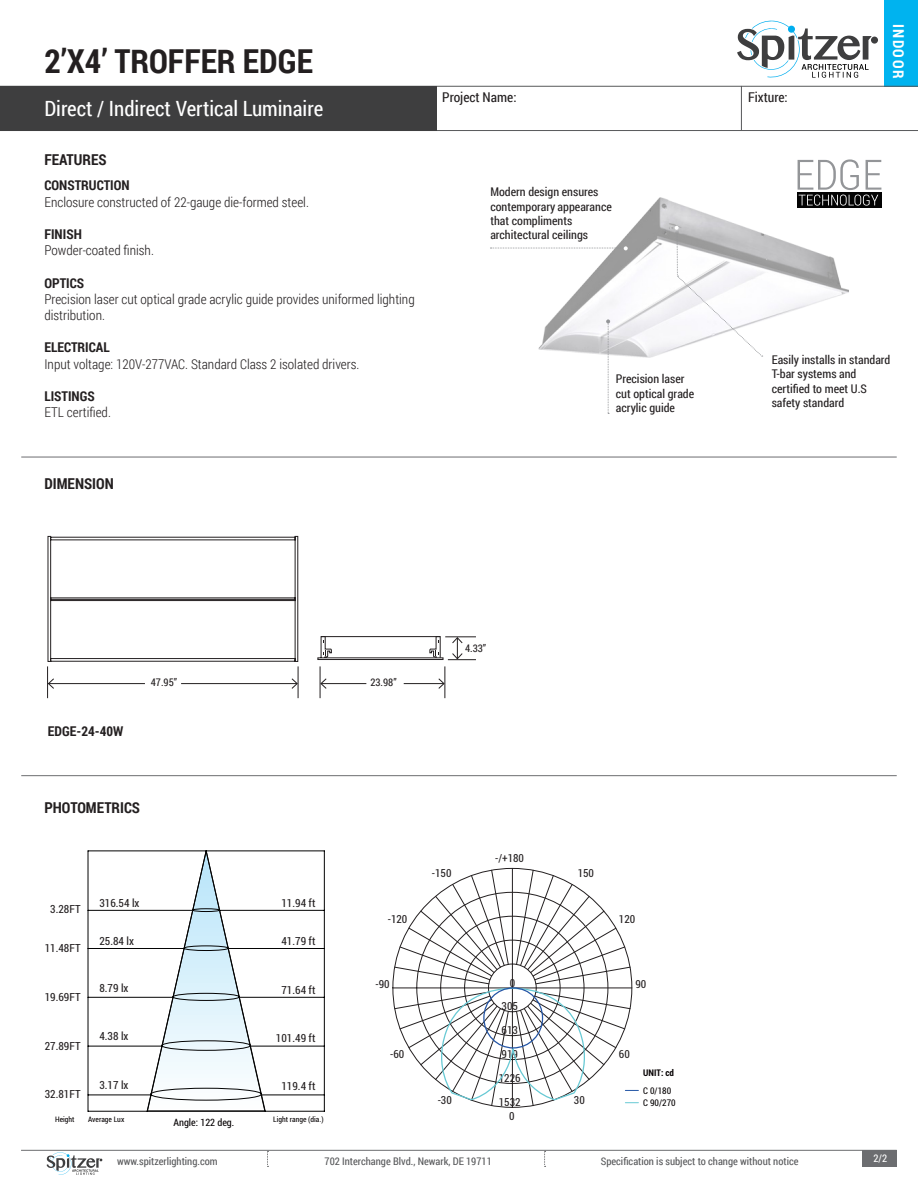
<style>
.page{position:relative;width:918px;height:1188px;background:#fff}
.page>*{position:absolute;margin:0;border:0;box-sizing:border-box;transform-origin:0 0}
.t1{font:700 33px "Roboto Condensed";color:#231f20}
.t2{font:21px "Roboto Condensed";color:#fff}
.t3{font:700 15px "Roboto Condensed";color:#231f20}
.t4{font:700 15px "Roboto Condensed";letter-spacing:.1em;color:#fff}
.t5{font:300 13.5px/16.2px "Roboto Condensed";color:#231f20}
.t6{font:700 13.5px "Roboto Condensed";color:#231f20}
.t7{font:13.5px "Roboto Condensed";color:#231f20}
.t8{font:12px/14.4px "Roboto Condensed";color:#231f20}
.t9{font:11.25px "Roboto Condensed";color:#231f20}
.t10{font:11.1px/24px "Roboto Condensed";color:#231f20;text-align:center}
.t11{font:10.5px "Roboto Condensed";color:#57585a}
.t12{font:10.5px "Roboto Condensed";color:#231f20}
.t13{font:10.5px "Roboto Condensed";color:#fff}
.t14{font:10.2px "Roboto Condensed";color:#070304}
.t15{font:9.3px/11.9px "Roboto Condensed";color:#070304}
.t16{font:700 9.3px "Roboto Condensed";color:#070304}
.t17{font:7.65px "Roboto Condensed";color:#070304}
</style>
<div class="page">
<div style="left:885px;top:0;width:33px;height:86px;background:#00b3ef"></div>
<hr style="left:0;top:130px;width:918px;height:1px;background:#57585a">
<hr style="left:0;top:86px;width:918px;height:1px;background:#57585a">
<hr style="left:741px;top:86px;width:1px;height:44px;background:#57585a">
<div style="left:0;top:86px;width:436px;height:45px;background:#3e3e3f"></div>
<div style="left:871px;top:37px;width:7px;height:7px;background:#3e3e3f;border-radius:50%"></div>
<svg style="left:737px;top:20px;width:135px;height:58px"></svg>
<hr style="left:21px;top:1150px;width:876px;height:1px;background:#6c6d70">
<div style="left:862px;top:1150px;width:35px;height:17px;background:#6c6d70"></div>
<svg style="left:267px;top:1151px;width:1px;height:16px"></svg>
<svg style="left:544px;top:1151px;width:2px;height:16px"></svg>
<hr style="left:21px;top:457px;width:876px;height:1px;background:#6c6d70">
<hr style="left:21px;top:775px;width:876px;height:1px;background:#6c6d70">
<div style="left:797px;top:192px;width:84px;height:16px;background:#030303"></div>
<svg style="left:798px;top:159px;width:83px;height:47px"></svg>
<svg style="left:47px;top:1152px;width:55px;height:23px"></svg>
<svg style="left:88px;top:851px;width:237px;height:261px"></svg>
<svg style="left:393px;top:868px;width:211px;height:209px"></svg>
<svg style="left:432px;top:928px;width:206px;height:178px"></svg>
<div style="left:483px;top:987px;width:60px;height:62px;border:1px solid #2556a6;border-radius:50%"></div>
<svg style="left:48px;top:535px;width:251px;height:127px"></svg>
<hr style="left:47px;top:666px;width:1px;height:32px;background:#231f20">
<hr style="left:320px;top:666px;width:1px;height:32px;background:#231f20">
<hr style="left:298px;top:666px;width:1px;height:32px;background:#231f20">
<hr style="left:445px;top:666px;width:1px;height:32px;background:#231f20">
<hr style="left:48px;top:683px;width:97px;height:1px;background:#231f20">
<svg style="left:47px;top:678px;width:8px;height:11px"></svg>
<hr style="left:321px;top:683px;width:45px;height:1px;background:#231f20">
<svg style="left:320px;top:678px;width:7px;height:11px"></svg>
<hr style="left:181px;top:683px;width:116px;height:1px;background:#231f20">
<svg style="left:291px;top:678px;width:7px;height:11px"></svg>
<hr style="left:404px;top:683px;width:40px;height:1px;background:#231f20">
<svg style="left:438px;top:678px;width:7px;height:11px"></svg>
<svg style="left:317px;top:636px;width:159px;height:25px"></svg>
<img style="left:538px;top:191px;width:317px;height:167px">
<svg style="left:490px;top:246px;width:138px;height:4px"></svg>
<svg style="left:675px;top:226px;width:88px;height:131px"></svg>
<svg style="left:606px;top:319px;width:4px;height:95px"></svg>
<p class="t1" style="left:44px;top:38px;width:270px">2’X4’ TROFFER EDGE</p>
<p class="t2" style="left:44px;top:93px;width:280px">Direct / Indirect Vertical Luminaire</p>
<p class="t3" style="left:44px;top:149px;width:64px">FEATURES</p>
<p class="t6" style="left:44px;top:176px;width:87px">CONSTRUCTION</p>
<p class="t5" style="left:44px;top:193px;width:266px">Enclosure constructed of 22-gauge die-formed steel.</p>
<p class="t6" style="left:44px;top:225px;width:39px">FINISH</p>
<p class="t5" style="left:44px;top:242px;width:111px">Powder-coated finish.</p>
<p class="t6" style="left:44px;top:273px;width:41px">OPTICS</p>
<p class="t5" style="left:44px;top:291px;width:372px">Precision laser cut optical grade acrylic guide provides uniformed lighting distribution.</p>
<p class="t6" style="left:44px;top:338px;width:67px">ELECTRICAL</p>
<p class="t5" style="left:44px;top:355px;width:316px">Input voltage: 120V-277VAC. Standard Class 2 isolated drivers.</p>
<p class="t6" style="left:44px;top:387px;width:52px">LISTINGS</p>
<p class="t5" style="left:44px;top:404px;width:68px">ETL certified.</p>
<p class="t3" style="left:44px;top:474px;width:71px">DIMENSION</p>
<p class="t7" style="left:442px;top:88px;width:76px">Project Name:</p>
<p class="t7" style="left:748px;top:88px;width:41px">Fixture:</p>
<p class="t8" style="left:490px;top:184px;width:123px">Modern design ensures contemporary appearance that compliments</p>
<p class="t8" style="left:490px;top:228px;width:99px">architectural ceilings</p>
<p class="t4" style="left:909px;top:24px;width:56px;rotate:90deg">INDOOR</p>
<p class="t8" style="left:616px;top:372px;width:80px">Precision laser cut optical grade acrylic guide</p>
<p class="t8" style="left:772px;top:352px;width:120px">Easily installs in standard<br>T-bar systems and certified to meet U.S safety standard</p>
<p class="t6" style="left:48px;top:722px;width:77px">EDGE-24-40W</p>
<p class="t12" style="left:151px;top:675px;width:28px">47.95”</p>
<p class="t12" style="left:370px;top:675px;width:28px">23.98”</p>
<p class="t3" style="left:44px;top:797px;width:97px">PHOTOMETRICS</p>
<p class="t12" style="left:465px;top:641px;width:23px">4.33”</p>
<p class="t10" style="left:495px;top:845px;width:30px">-/+180</p>
<p class="t10" style="left:432px;top:861px;width:21px">-150</p>
<p class="t10" style="left:578px;top:861px;width:18px">150</p>
<p class="t9" style="left:50px;top:901px;width:32px">3.28FT</p>
<p class="t9" style="left:45px;top:940px;width:37px">11.48FT</p>
<p class="t9" style="left:45px;top:989px;width:37px">19.69FT</p>
<p class="t9" style="left:45px;top:1038px;width:37px">27.89FT</p>
<p class="t9" style="left:45px;top:1086px;width:37px">32.81FT</p>
<p class="t9" style="left:99px;top:895px;width:42px">316.54 lx</p>
<p class="t9" style="left:99px;top:933px;width:36px">25.84 lx</p>
<p class="t9" style="left:99px;top:981px;width:31px">8.79 lx</p>
<p class="t9" style="left:99px;top:1028px;width:31px">4.38 lx</p>
<p class="t9" style="left:99px;top:1077px;width:31px">3.17 lx</p>
<p class="t9" style="left:281px;top:895px;width:36px">11.94 ft</p>
<p class="t9" style="left:281px;top:933px;width:36px">41.79 ft</p>
<p class="t9" style="left:281px;top:982px;width:36px">71.64 ft</p>
<p class="t9" style="left:276px;top:1030px;width:41px">101.49 ft</p>
<p class="t9" style="left:281px;top:1078px;width:36px">119.4 ft</p>
<p class="t17" style="left:55px;top:1113px;width:21px">Height</p>
<p class="t17" style="left:273px;top:1113px;width:52px">Light range (dia.)</p>
<p class="t17" style="left:88px;top:1113px;width:38px">Average Lux</p>
<p class="t14" style="left:173px;top:1115px;width:62px">Angle: 122 deg.</p>
<p class="t10" style="left:388px;top:907px;width:21px">-120</p>
<p class="t10" style="left:619px;top:907px;width:18px">120</p>
<p class="t10" style="left:499px;top:970px;width:23px">0<br>305<br>613<br>919<br>1226<br>1532</p>
<p class="t10" style="left:376px;top:972px;width:16px">-90</p>
<p class="t10" style="left:636px;top:972px;width:12px">90</p>
<p class="t10" style="left:390px;top:1042px;width:16px">-60</p>
<p class="t10" style="left:619px;top:1042px;width:12px">60</p>
<p class="t16" style="left:643px;top:1066px;width:32px">UNIT: cd</p>
<p class="t15" style="left:643px;top:1085px;width:34px">C 0/180<br>C 90/270</p>
<p class="t10" style="left:438px;top:1087px;width:16px">-30</p>
<p class="t10" style="left:574px;top:1087px;width:12px">30</p>
<p class="t10" style="left:509px;top:1104px;width:7px">0</p>
<p class="t11" style="left:117px;top:1154px;width:102px">www.spitzerlighting.com</p>
<p class="t11" style="left:325px;top:1154px;width:169px">702 Interchange Blvd., Newark, DE 19711</p>
<p class="t11" style="left:601px;top:1154px;width:199px">Specification is subject to change without notice</p>
<p class="t13" style="left:873px;top:1151px;width:15px">2/2</p>
</div>
